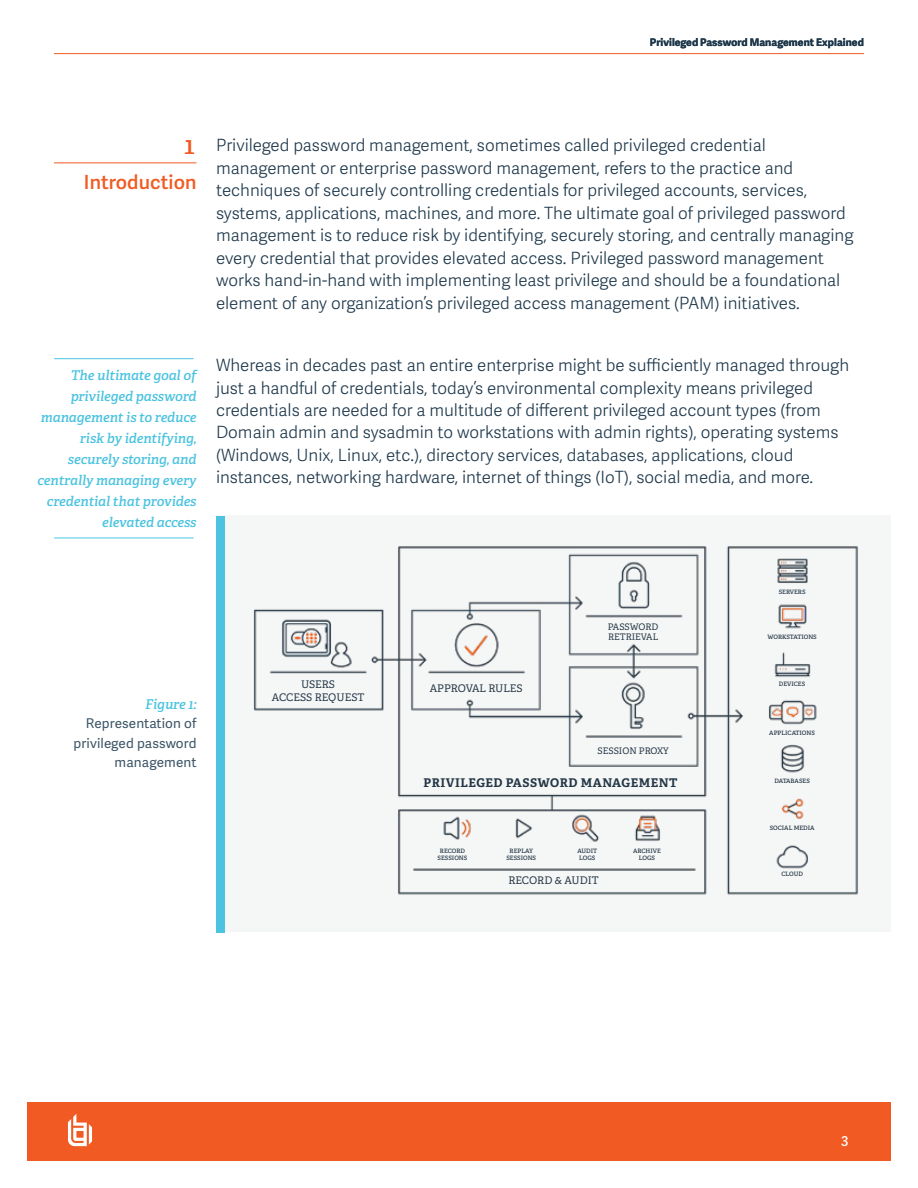
<style>
.page{position:relative;width:918px;height:1188px;background:#fff}
.page>*{position:absolute;margin:0;border:0;box-sizing:border-box;transform-origin:0 0}
.t1{font:600 24.3px "Adelle";color:#f15a22}
.t2{font:600 19.5px "Adelle Sans";letter-spacing:.005em;color:#f15a22}
.t3{font:300 16.8px/22.5px "Adelle Sans";color:#1e384b}
.t4{font:italic 600 13.5px/21px "Adelle";letter-spacing:-.005em;color:#4cc3e0;text-align:right}
.t5{font:13.5px/19.5px "Adelle Sans";letter-spacing:.01em;color:#3d5567;text-align:right}
.t6{font:600 13.5px "Adelle Sans";color:#fff}
.t7{font:700 12px "Adelle";letter-spacing:.04em;color:#243746}
.t8{font:10.5px/13.5px "Adelle";color:#243746;text-align:center}
.t9{font:700 10.5px "Adelle Sans";letter-spacing:.005em;color:#1e384b}
.t10{font:9px/10.5px "Adelle";color:#243746}
.t11{font:600 6px/7.5px "Adelle";color:#243746;text-align:center}
</style>
<div class="page">
<div style="left:216px;top:515px;width:675px;height:417px;background:#f5f6f6"></div>
<hr style="left:54px;top:162px;width:142px;height:1px;background:#f15a22">
<hr style="left:54px;top:358px;width:140px;height:1px;background:#4cc3e0">
<hr style="left:54px;top:538px;width:140px;height:1px;background:#4cc3e0">
<hr style="left:54px;top:53px;width:810px;height:1px;background:#f15a22">
<div style="left:27px;top:1102px;width:864px;height:59px;background:#f15a22"></div>
<svg style="left:68px;top:1114px;width:24px;height:32px"></svg>
<div style="left:216px;top:516px;width:9px;height:417px;background:#4cc3e0"></div>
<img style="left:254px;top:546px;width:604px;height:349px">
<p class="t9" style="left:650px;top:34px;width:216px">Privileged Password Management Explained</p>
<h1 class="t1" style="left:183px;top:130px;width:15px">1</h1>
<p class="t2" style="left:84px;top:167px;width:114px">Introduction</p>
<p class="t3" style="left:216px;top:134px;width:639px">Privileged password management, sometimes called privileged credential management or enterprise password management, refers to the practice and techniques of securely controlling credentials for privileged accounts, services, systems, applications, machines, and more. The ultimate goal of privileged password management is to reduce risk by identifying, securely storing, and centrally managing every credential that provides elevated access. Privileged password management works hand-in-hand with implementing least privilege and should be a foundational element of any organization’s privileged access management (PAM) initiatives.</p>
<p class="t4" style="left:38px;top:365px;width:161px">The ultimate goal of privileged password management is to reduce risk by identifying, securely storing, and centrally managing every credential that provides elevated access</p>
<p class="t3" style="left:216px;top:353px;width:635px">Whereas in decades past an entire enterprise might be sufficiently managed through just a handful of credentials, today’s environmental complexity means privileged credentials are needed for a multitude of different privileged account types (from Domain admin and sysadmin to workstations with admin rights), operating systems (Windows, Unix, Linux, etc.), directory services, databases, applications, cloud instances, networking hardware, internet of things (IoT), social media, and more.</p>
<p class="t4" style="left:145px;top:694px;width:53px">Figure 1:</p>
<p class="t5" style="left:74px;top:713px;width:124px">Representation of privileged password management</p>
<p class="t8" style="left:272px;top:677px;width:94px">USERS<br>ACCESS REQUEST</p>
<p class="t8" style="left:430px;top:682px;width:95px">APPROVAL RULES</p>
<p class="t10" style="left:608px;top:621px;width:52px">PASSWORD<br>RETRIEVAL</p>
<p class="t10" style="left:597px;top:746px;width:73px">SESSION PROXY</p>
<p class="t7" style="left:424px;top:775px;width:255px">PRIVILEGED PASSWORD MANAGEMENT</p>
<p class="t11" style="left:438px;top:847px;width:31px">RECORD<br>SESSIONS</p>
<p class="t11" style="left:506px;top:847px;width:31px">REPLAY<br>SESSIONS</p>
<p class="t11" style="left:577px;top:847px;width:21px;text-align:left">AUDIT<br>LOGS</p>
<p class="t8" style="left:508px;top:873px;width:92px">RECORD &amp; AUDIT</p>
<p class="t11" style="left:633px;top:847px;width:29px">ARCHIVE<br>LOGS</p>
<p class="t11" style="left:779px;top:589px;width:28px">SERVERS</p>
<p class="t11" style="left:767px;top:634px;width:51px">WORKSTATIONS</p>
<p class="t11" style="left:779px;top:680px;width:28px">DEVICES</p>
<p class="t11" style="left:769px;top:729px;width:47px">APPLICATIONS</p>
<p class="t11" style="left:774px;top:777px;width:37px">DATABASES</p>
<p class="t11" style="left:770px;top:824px;width:46px">SOCIAL MEDIA</p>
<p class="t11" style="left:781px;top:871px;width:23px">CLOUD</p>
<p class="t6" style="left:841px;top:1132px;width:9px">3</p>
</div>
